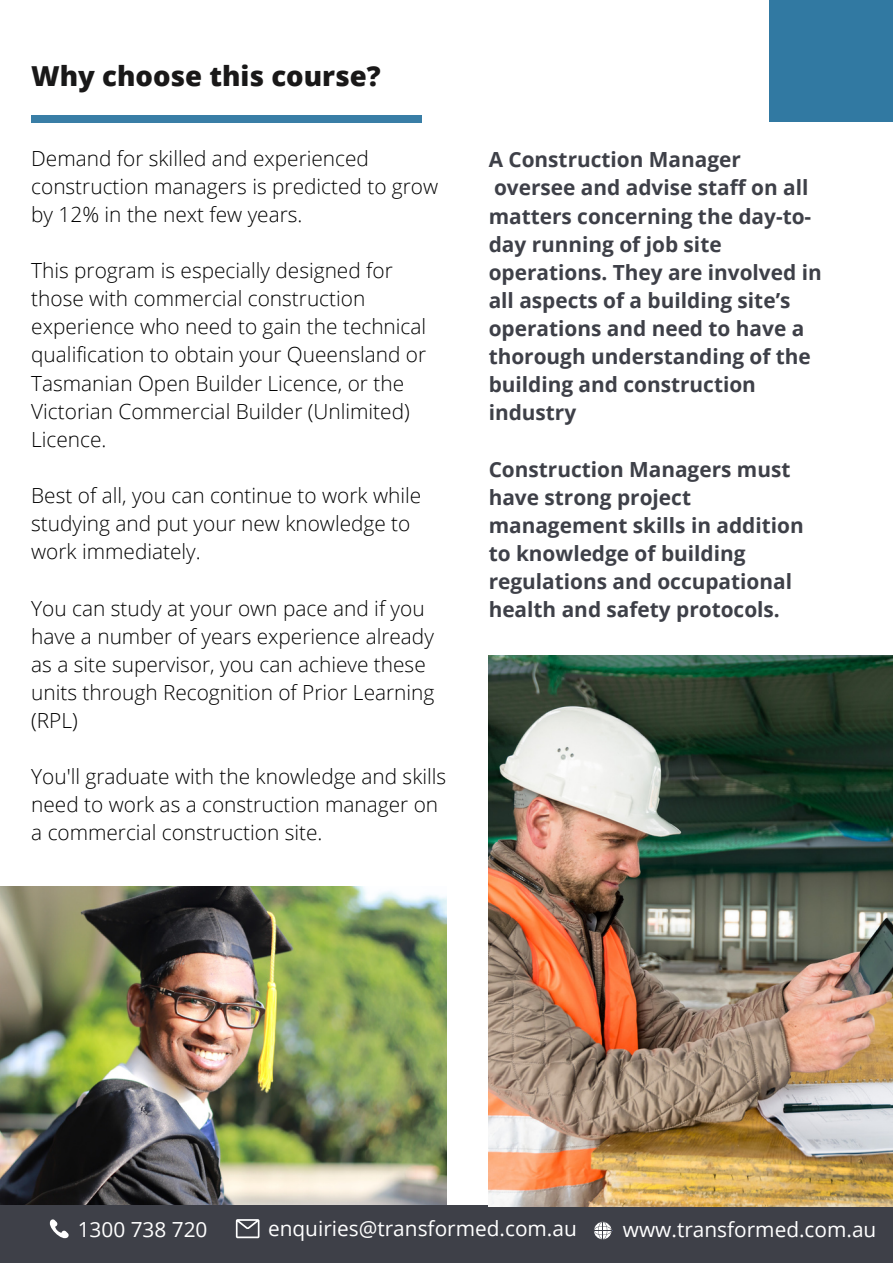
<style>
.page{position:relative;width:893px;height:1264px;background:#fff}
.page>*{position:absolute;margin:0;border:0;box-sizing:border-box;transform-origin:0 0}
.t1{font:800 27.6px "Open Sans";color:#191818}
.t2{font:300 20.85px/28px "Open Sans";color:#000}
.t3{font:700 20.85px/28px "Open Sans";color:#3e4048}
.t4{font:20.85px "Open Sans";color:#fff}
</style>
<div class="page">
<div style="left:769px;top:0;width:123px;height:121px;background:#3179a2"></div>
<img style="left:0;top:886px;width:446px;height:319px">
<div style="left:0;top:1205px;width:892px;height:57px;background:#3e4048"></div>
<svg style="left:49px;top:1219px;width:20px;height:20px"></svg>
<svg style="left:236px;top:1219px;width:23px;height:19px"></svg>
<svg style="left:594px;top:1221px;width:17px;height:18px"></svg>
<div style="left:31px;top:115px;width:390px;height:8px;background:#397ea6"></div>
<img style="left:488px;top:655px;width:404px;height:551px">
<h1 class="t1" style="left:31px;top:56px;width:351px">Why choose this course?</h1>
<p class="t2" style="left:31px;top:143px;width:408px">Demand for skilled and experienced construction managers is predicted to grow by 12% in the next few years.</p>
<p class="t2" style="left:31px;top:256px;width:396px">This program is especially designed for those with commercial construction experience who need to gain the technical qualification to obtain your Queensland or Tasmanian Open Builder Licence, or the Victorian Commercial Builder (Unlimited)<br>Licence.</p>
<p class="t2" style="left:31px;top:481px;width:391px">Best of all, you can continue to work while studying and put your new knowledge to work immediately.</p>
<p class="t2" style="left:31px;top:593px;width:404px">You can study at your own pace and if you have a number of years experience already as a site supervisor, you can achieve these units through Recognition of Prior Learning (RPL)</p>
<p class="t2" style="left:31px;top:762px;width:416px">You'll graduate with the knowledge and skills need to work as a construction manager on a commercial construction site.</p>
<p class="t3" style="left:488px;top:145px;width:334px">A Construction Manager oversee and advise staff on all matters concerning the day-to&shy;day running of job site operations. They are involved in all aspects of a building site’s operations and need to have a thorough understanding of the building and construction industry</p>
<p class="t3" style="left:488px;top:454px;width:316px">Construction Managers must have strong project management skills in addition to knowledge of building regulations and occupational health and safety protocols.</p>
<p class="t4" style="left:78px;top:1214px;width:131px">1300 738 720</p>
<p class="t4" style="left:268px;top:1213px;width:310px">enquiries@transformed.com.au</p>
<p class="t4" style="left:622px;top:1214px;width:255px">www.transformed.com.au</p>
</div>
